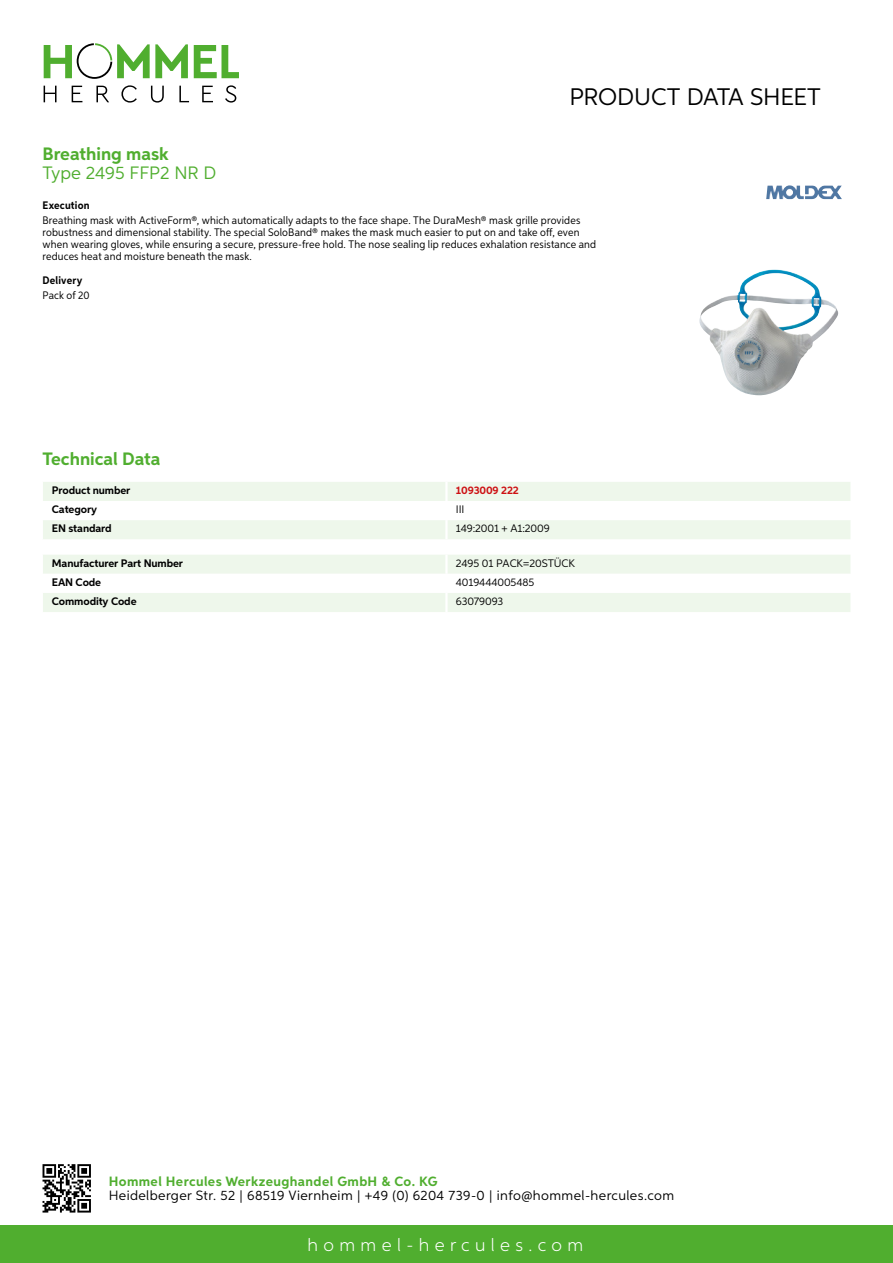
<style>
.page{position:relative;width:893px;height:1263px;background:#fff}
.page>*{position:absolute;margin:0;border:0;box-sizing:border-box;transform-origin:0 0}
.t1{font:24px "Aspira";letter-spacing:-.01em;color:#000}
.t2{font:700 18px "Aspira";color:#50ae2f}
.t3{font:300 18px "Aspira";letter-spacing:.3em;color:#fff}
.t4{font:18px "Aspira";color:#50ae2f}
.t5{font:13.5px "Aspira";letter-spacing:.03em;color:#000}
.t6{font:700 13.5px "Aspira";letter-spacing:.03em;color:#50ae2f}
.t7{font:10.95px/12px "Aspira Nar";letter-spacing:.015em;color:#000}
.t8{font:700 10.95px "Aspira";letter-spacing:-.01em;color:#000}
.t9{font:10.95px "Aspira";letter-spacing:-.01em;color:#000}
.t10{font:700 10.95px "Aspira Nar";letter-spacing:.015em;color:#000}
.t11{font:700 10.95px "Aspira";letter-spacing:-.01em;color:#cd1013}
</style>
<div class="page">
<div style="left:0;top:1226px;width:893px;height:37px;background:#50ae2f"></div>
<svg style="left:43px;top:1164px;width:48px;height:48px"></svg>
<svg style="left:194px;top:45px;width:45px;height:33px"></svg>
<svg style="left:44px;top:43px;width:144px;height:36px"></svg>
<svg style="left:44px;top:86px;width:13px;height:16px"></svg>
<svg style="left:72px;top:86px;width:10px;height:16px"></svg>
<svg style="left:96px;top:86px;width:13px;height:16px"></svg>
<svg style="left:121px;top:85px;width:16px;height:18px"></svg>
<svg style="left:151px;top:86px;width:13px;height:17px"></svg>
<svg style="left:179px;top:86px;width:10px;height:16px"></svg>
<svg style="left:202px;top:86px;width:11px;height:16px"></svg>
<svg style="left:225px;top:85px;width:11px;height:18px"></svg>
<svg style="left:43px;top:482px;width:807px;height:57px"></svg>
<hr style="left:445px;top:520px;width:3px;height:19px;background:#fff">
<svg style="left:43px;top:555px;width:807px;height:57px"></svg>
<hr style="left:445px;top:593px;width:3px;height:19px;background:#fff">
<img style="left:699px;top:270px;width:140px;height:125px">
<img style="left:766px;top:185px;width:69px;height:14px">
<h1 class="t1" style="left:569px;top:82px;width:253px">Product data sh eet</h1>
<h2 class="t2" style="left:43px;top:142px;width:128px">Breathing mask</h2>
<h2 class="t4" style="left:43px;top:162px;width:173px">Type 2495 FFP2 NR D</h2>
<p class="t10" style="left:43px;top:199px;width:49px">Execution</p>
<p class="t7" style="left:43px;top:214px;width:555px">Breathing mask with ActiveForm®, which automatically adapts to the face shape. The DuraMesh® mask grille provides robustness and dimensional stability. The special SoloBand® makes the mask much easier to put on and take off, even when wearing gloves, while ensuring a secure, pressure-free hold. The nose sealing lip reduces exhalation resistance and reduces heat and moisture beneath the mask.</p>
<p class="t10" style="left:43px;top:273px;width:41px">Delivery</p>
<p class="t7" style="left:43px;top:289px;width:49px">Pack of 20</p>
<h2 class="t2" style="left:43px;top:448px;width:120px">Technical Data</h2>
<p class="t8" style="left:52px;top:483px;width:80px">Product number</p>
<p class="t11" style="left:456px;top:483px;width:65px">1093009 222</p>
<p class="t8" style="left:52px;top:502px;width:47px">Category</p>
<p class="t9" style="left:456px;top:502px;width:10px">III</p>
<p class="t8" style="left:52px;top:521px;width:61px">EN standard</p>
<p class="t9" style="left:456px;top:522px;width:95px">149:2001 + A1:2009</p>
<p class="t8" style="left:52px;top:556px;width:133px">Manufacturer Part Number</p>
<p class="t9" style="left:456px;top:556px;width:121px">2495 01 PACK=20STÜCK</p>
<p class="t8" style="left:52px;top:575px;width:51px">EAN Code</p>
<p class="t9" style="left:456px;top:575px;width:80px">4019444005485</p>
<p class="t8" style="left:52px;top:594px;width:86px">Commodity Code</p>
<p class="t9" style="left:456px;top:594px;width:49px">63079093</p>
<p class="t6" style="left:109px;top:1172px;width:330px">Hommel Hercules Werkzeughandel GmbH &amp; Co. KG</p>
<p class="t5" style="left:109px;top:1187px;width:567px">Heidelberger Str. 52 | 68519 Viernheim | +49 (0) 6204 739-0 | info@hommel-hercules.com</p>
<h2 class="t3" style="left:307px;top:1234px;width:277px">hommel-hercules.com</h2>
</div>
